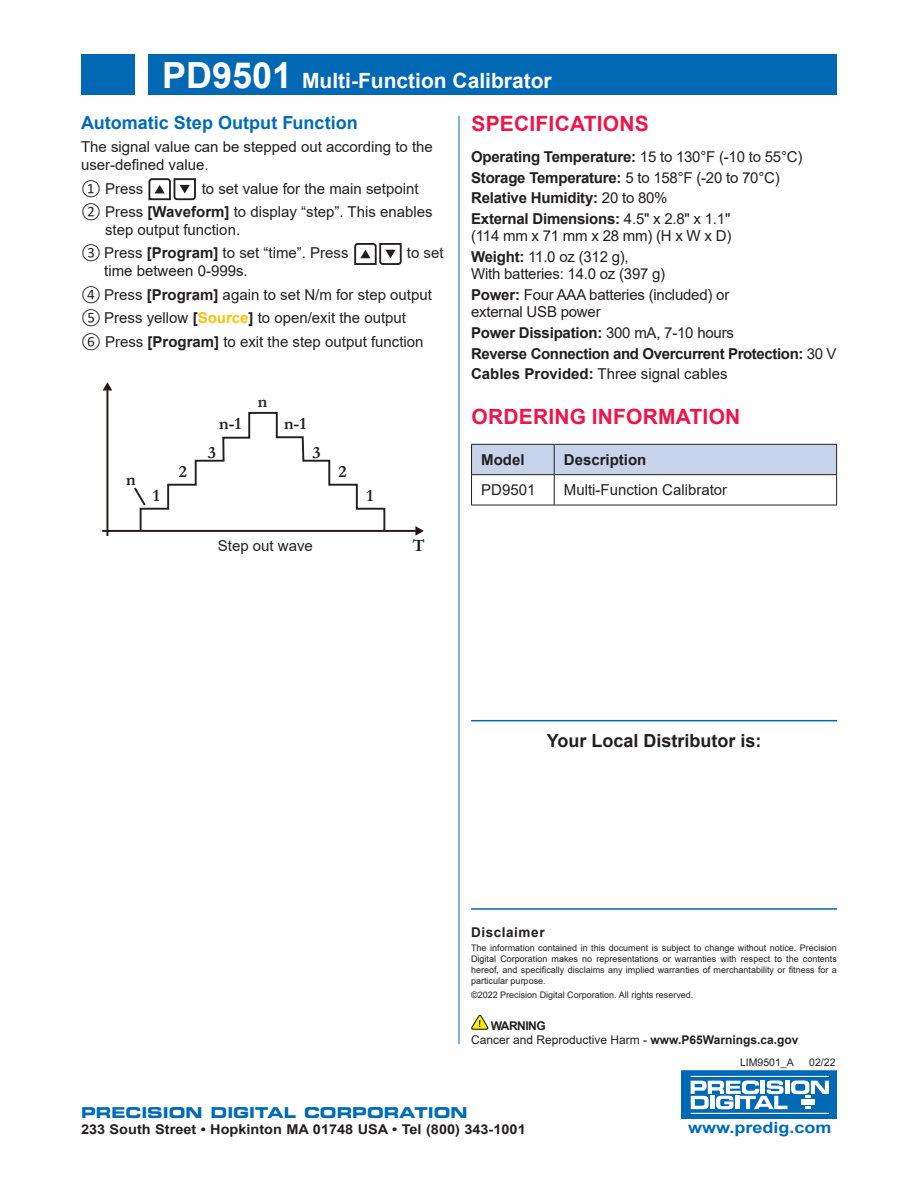
<style>
.page{position:relative;width:918px;height:1188px;background:#fff}
.page>*{position:absolute;margin:0;border:0;box-sizing:border-box;transform-origin:0 0}
.t1{font:700 21px "Arial";letter-spacing:.01em;color:#ed164b}
.t2{font:700 21px "Arial";color:#fff}
.t3{font:700 18px "Arial";color:#006bb6}
.t4{font:700 18px "Arial";color:#231f20}
.t5{font:700 17.25px "Garamond";color:#231f20}
.t6{font:700 15.45px "Arial";color:#006bb6;scale:1.16 1}
.t7{font:15px/23.4px "Arial";color:#231f20}
.t8{font:700 15px/20.7px "Arial";letter-spacing:-.015em;color:#231f20}
.t9{font:15px "Eurostile LT Std Bold Ex 2";color:#006bb6}
.t10{font:700 13.5px "Arial";color:#231f20;scale:1.08 1}
.t11{font:700 13.5px "Arial";letter-spacing:.045em;color:#231f20}
.t12{font:700 12px/14.4px "Arial";letter-spacing:-.04em;color:#231f20}
.t13{font:10.5px "Arial";color:#231f20}
.t14{font:9px/10.8px "Arial";color:#231f20;text-align:justify}
.s1{font-size:36px}
.s2{font-family:"Calibri"}
.s3{font-weight:700}
.s4{font-weight:700;color:#fbc30d}
.s5{font-weight:400}
</style>
<div class="page">
<div style="left:148px;top:54px;width:689px;height:40px;background:#0168b3"></div>
<div style="left:81px;top:54px;width:54px;height:40px;background:#0168b3"></div>
<svg style="left:682px;top:1071px;width:155px;height:47px"></svg>
<hr style="left:471px;top:720px;width:366px;height:1px;background:#0168b3">
<hr style="left:471px;top:908px;width:366px;height:2px;background:#0168b3">
<svg style="left:471px;top:1015px;width:18px;height:15px"></svg>
<div style="left:471px;top:444px;width:366px;height:30px;background:#c6d3eb"></div>
<hr style="left:471px;top:474px;width:83px;height:1px;background:#231f20">
<hr style="left:554px;top:474px;width:283px;height:1px;background:#231f20">
<hr style="left:471px;top:475px;width:1px;height:30px;background:#231f20">
<hr style="left:554px;top:475px;width:1px;height:30px;background:#231f20">
<hr style="left:836px;top:475px;width:1px;height:30px;background:#231f20">
<hr style="left:471px;top:505px;width:83px;height:1px;background:#231f20">
<hr style="left:554px;top:505px;width:283px;height:1px;background:#231f20">
<hr style="left:459px;top:116px;width:1px;height:928px;background:#006bb6">
<hr style="left:102px;top:530px;width:315px;height:2px;background:#211714">
<svg style="left:415px;top:526px;width:9px;height:10px"></svg>
<hr style="left:106px;top:389px;width:2px;height:147px;background:#211714">
<svg style="left:103px;top:382px;width:9px;height:8px"></svg>
<svg style="left:132px;top:411px;width:254px;height:121px"></svg>
<svg style="left:148px;top:178px;width:48px;height:23px"></svg>
<svg style="left:354px;top:243px;width:48px;height:22px"></svg>
<h1 class="t2" style="left:162px;top:66px;width:391px"><span class="s1">PD9501</span> Multi-Function Calibrator</h1>
<p class="t3" style="left:81px;top:110px;width:278px">Automatic Step Output Function</p>
<p class="t7" style="left:81px;top:138px;width:353px;line-height:18px">The signal value can be stepped out according to the user-defined value.</p>
<p class="t7" style="left:81px;top:177px;width:64px"><span class="s2">①</span> Press</p>
<p class="t7" style="left:81px;top:177px;width:353px;text-indent:121px">to set value for the main setpoint<br><span class="s2">②</span> Press <span class="s3">[Waveform]</span> to display “step”. This enables</p>
<p class="t7" style="left:81px;top:218px;width:269px;text-indent:24px">step output function.<br><span class="s2">③</span> Press <span class="s3">[Program]</span> to set “time”. Press</p>
<p class="t7" style="left:407px;top:241px;width:38px">to set</p>
<p class="t7" style="left:81px;top:259px;width:352px;text-indent:23px">time between 0-999s.<br><span class="s2">④</span> Press <span class="s3">[Program]</span> again to set N/m for step output <span class="s2">⑤</span> Press yellow <span class="s3">[</span><span class="s4">Source</span><span class="s3">]</span> to open/exit the output<br><span class="s2">⑥</span> Press <span class="s3">[Program]</span> to exit the step output function</p>
<p class="t5" style="left:258px;top:389px;width:11px">n</p>
<p class="t5" style="left:219px;top:412px;width:24px">n-1</p>
<p class="t5" style="left:284px;top:412px;width:24px">n-1</p>
<p class="t5" style="left:126px;top:467px;width:11px">n</p>
<p class="t5" style="left:208px;top:441px;width:10px">3</p>
<p class="t5" style="left:313px;top:441px;width:10px">3</p>
<p class="t5" style="left:179px;top:460px;width:10px">2</p>
<p class="t5" style="left:339px;top:460px;width:10px">2</p>
<p class="t5" style="left:153px;top:484px;width:8px">1</p>
<p class="t5" style="left:366px;top:484px;width:8px">1</p>
<p class="t7" style="left:218px;top:534px;width:97px">Step out wave</p>
<p class="t5" style="left:413px;top:534px;width:13px">T</p>
<h1 class="t1" style="left:472px;top:109px;width:179px">SPECIFICATIONS</h1>
<p class="t8" style="left:471px;top:146px;width:333px">Operating Temperature: <span class="s5">15 to 130°F (-10 to 55°C)<br></span>Storage Temperature: <span class="s5">5 to 158°F (-20 to 70°C)<br></span>Relative Humidity: <span class="s5">20 to 80%<br></span>External Dimensions: <span class="s5">4.5" x 2.8" x 1.1"</span></p>
<p class="t7" style="left:471px;top:226px;width:262px;line-height:20.7px">(114 mm x 71 mm x 28 mm) (H x W x D)<br><span class="s3">Weight:</span> 11.0 oz (312 g),</p>
<p class="t7" style="left:471px;top:264px;width:260px;line-height:20.7px">With batteries: 14.0 oz (397 g)<br><span class="s3">Power:</span> Four AAA batteries (included) or</p>
<p class="t8" style="left:471px;top:302px;width:367px"><span class="s5">external USB power<br></span>Power Dissipation: <span class="s5">300 mA, 7-10 hours<br></span>Reverse Connection and Overcurrent Protection: <span class="s5">30 V </span>Cables Provided: <span class="s5">Three signal cables</span></p>
<h1 class="t1" style="left:472px;top:401px;width:270px">ORDERING INFORMATION</h1>
<p class="t8" style="left:481px;top:450px;width:45px">Model</p>
<p class="t8" style="left:564px;top:450px;width:84px">Description</p>
<p class="t7" style="left:481px;top:478px;width:56px">PD9501</p>
<p class="t7" style="left:564px;top:478px;width:165px">Multi-Function Calibrator</p>
<p class="t4" style="left:547px;top:728px;width:216px">Your Local Distributor is:</p>
<p class="t11" style="left:471px;top:923px;width:75px">Disclaimer</p>
<p class="t14" style="left:471px;top:943px;width:367px">The information contained in this document is subject to change without notice. Precision Digital Corporation makes no representations or warranties with respect to the contents hereof, and specifically disclaims any implied warranties of merchantability or fitness for a particular purpose.</p>
<p class="t14" style="left:471px;top:989px;width:224px">©2022 Precision Digital Corporation. All rights reserved.</p>
<p class="t12" style="left:471px;top:1019px;width:329px;text-indent:20px">WARNING<br><span class="s5">Cancer and Reproductive Harm -</span> www.P65Warnings.ca.gov</p>
<p class="t13" style="left:740px;top:1055px;width:55px">LIM9501_A</p>
<p class="t13" style="left:809px;top:1055px;width:28px">02/22</p>
<p class="t9" style="left:81px;top:1102px;width:388px">PRECISION DIGITAL CORPORATION</p>
<p class="t10" style="left:81px;top:1120px;width:413px">233 South Street • Hopkinton MA 01748 USA • Tel (800) 343-1001</p>
<p class="t6" style="left:688px;top:1117px;width:125px">www.predig.com</p>
</div>
